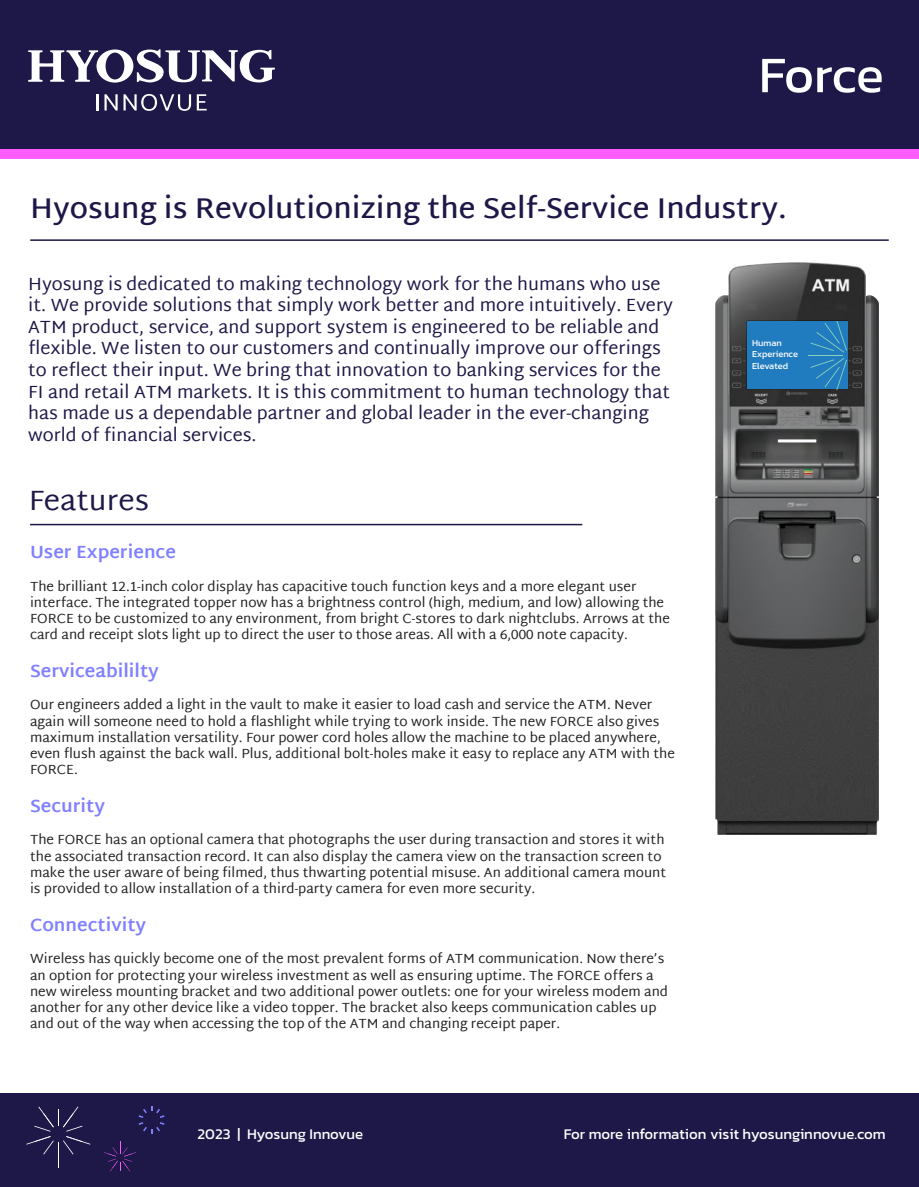
<style>
.page{position:relative;width:919px;height:1187px;background:#fff}
.page>*{position:absolute;margin:0;border:0;box-sizing:border-box;transform-origin:0 0}
.t1{font:51.75px "Kanit";letter-spacing:-.01em;color:#fff}
.t2{font:600 28.5px "Martel Sans";color:#1d1847}
.t3{font:28.5px "Martel Sans";color:#1d1847}
.t4{font:18px/21.6px "Martel Sans";color:#1d1847}
.t5{font:700 18px "Martel Sans";color:#8080ff}
.t6{font:15px "Kanit";color:#fff}
.t7{font:13.5px/16.2px "Martel Sans";color:#221f1f}
.t8{font:9.3px/11.1px "Kanit";color:#fff}
</style>
<div class="page">
<hr style="left:30px;top:524px;width:552px;height:1px;background:#1d1847">
<div style="left:0;top:0;width:918px;height:149px;background:#1d1847"></div>
<svg style="left:28px;top:49px;width:247px;height:34px"></svg>
<hr style="left:96px;top:94px;width:3px;height:16px;background:#fff">
<svg style="left:104px;top:94px;width:87px;height:17px"></svg>
<svg style="left:197px;top:94px;width:10px;height:16px"></svg>
<div style="left:0;top:149px;width:918px;height:9px;background:#ff5dff"></div>
<div style="left:0;top:1092px;width:918px;height:94px;background:#1d1847"></div>
<svg style="left:139px;top:1106px;width:25px;height:27px"></svg>
<svg style="left:26px;top:1106px;width:64px;height:61px"></svg>
<svg style="left:104px;top:1141px;width:32px;height:30px"></svg>
<hr style="left:30px;top:239px;width:858px;height:2px;background:#1d1847">
<img style="left:715px;top:263px;width:163px;height:571px">
<div style="left:746px;top:321px;width:101px;height:68px;background:#217bbf"></div>
<hr style="left:808px;top:355px;width:35px;height:1px;background:#88cfbc">
<svg style="left:810px;top:321px;width:36px;height:31px"></svg>
<svg style="left:810px;top:358px;width:36px;height:31px"></svg>
<h1 class="t1" style="left:758px;top:37px;width:126px">Force</h1>
<h2 class="t2" style="left:30px;top:191px;width:758px">Hyosung is Revolutionizing the Self-Service Industry.</h2>
<p class="t4" style="left:28px;top:272px;width:646px">Hyosung is dedicated to making technology work for the humans who use it. We provide solutions that simply work better and more intuitively. Every ATM product, service, and support system is engineered to be reliable and flexible. We listen to our customers and continually improve our offerings to reflect their input. We bring that innovation to banking services for the FI and retail ATM markets. It is this commitment to human technology that has made us a dependable partner and global leader in the ever-changing world of financial services.</p>
<h2 class="t3" style="left:28px;top:483px;width:122px">Features</h2>
<h3 class="t5" style="left:30px;top:541px;width:147px">User Experience</h3>
<p class="t7" style="left:30px;top:577px;width:641px">The brilliant 12.1-inch color display has capacitive touch function keys and a more elegant user interface. The integrated topper now has a brightness control (high, medium, and low) allowing the FORCE to be customized to any environment, from bright C-stores to dark nightclubs. Arrows at the card and receipt slots light up to direct the user to those areas. All with a 6,000 note capacity.</p>
<h3 class="t5" style="left:30px;top:660px;width:130px">Serviceabililty</h3>
<p class="t7" style="left:30px;top:696px;width:646px">Our engineers added a light in the vault to make it easier to load cash and service the ATM. Never again will someone need to hold a flashlight while trying to work inside. The new FORCE also gives maximum installation versatility. Four power cord holes allow the machine to be placed anywhere, even flush against the back wall. Plus, additional bolt-holes make it easy to replace any ATM with the FORCE.</p>
<h3 class="t5" style="left:30px;top:795px;width:76px">Security</h3>
<p class="t7" style="left:30px;top:831px;width:637px">The FORCE has an optional camera that photographs the user during transaction and stores it with the associated transaction record. It can also display the camera view on the transaction screen to make the user aware of being filmed, thus thwarting potential misuse. An additional camera mount is provided to allow installation of a third-party camera for even more security.</p>
<h3 class="t5" style="left:30px;top:914px;width:118px">Connectivity</h3>
<p class="t7" style="left:30px;top:950px;width:639px">Wireless has quickly become one of the most prevalent forms of ATM communication. Now there’s an option for protecting your wireless investment as well as ensuring uptime. The FORCE offers a new wireless mounting bracket and two additional power outlets: one for your wireless modem and another for any other device like a video topper. The bracket also keeps communication cables up and out of the way when accessing the top of the ATM and changing receipt paper.</p>
<p class="t8" style="left:752px;top:337px;width:47px">Human<br>Experience<br>Elevated</p>
<p class="t6" style="left:198px;top:1122px;width:167px">2023 | Hyosung Innovue</p>
<p class="t6" style="left:564px;top:1122px;width:323px">For more information visit hyosunginnovue.com</p>
</div>
